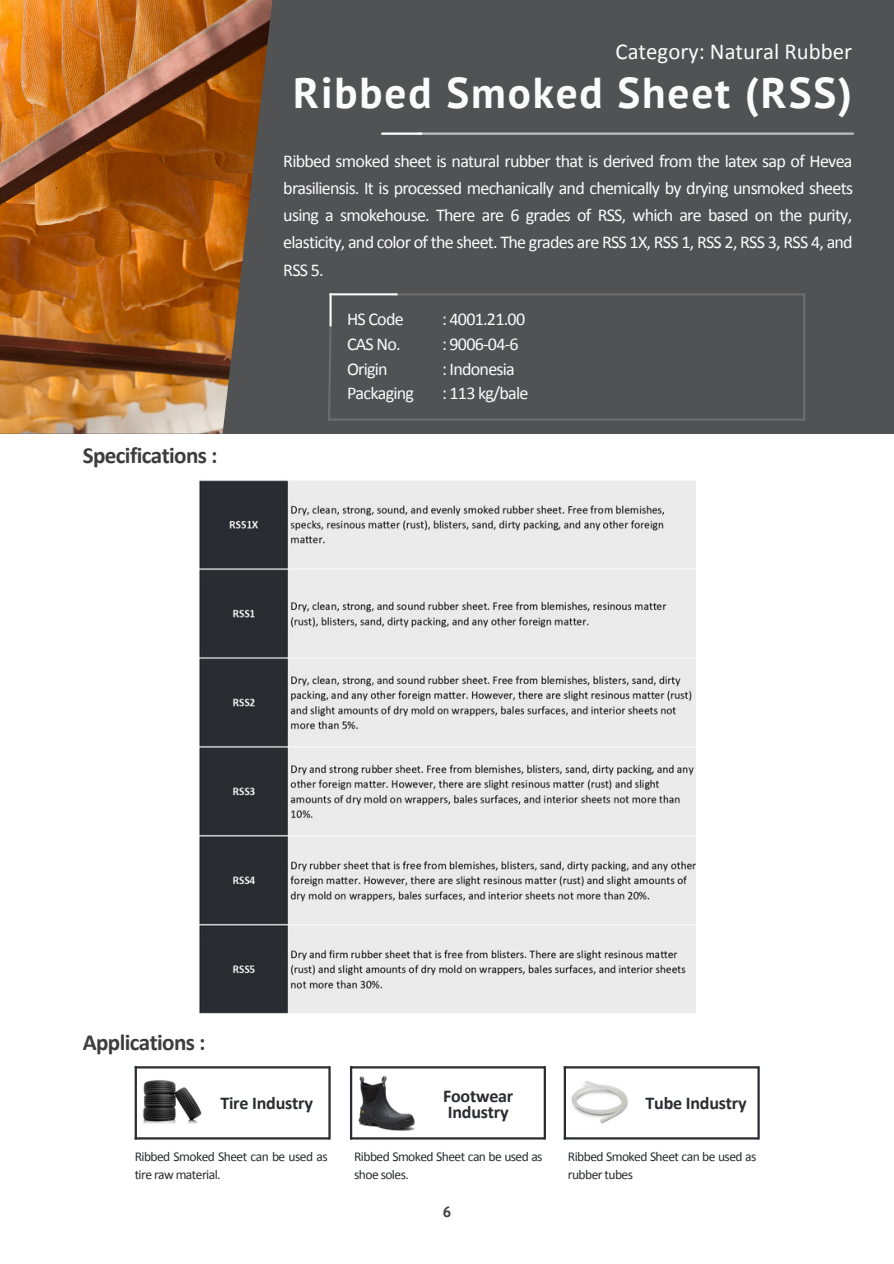
<style>
.page{position:relative;width:894px;height:1264px;background:#fff}
.page>*{position:absolute;margin:0;border:0;box-sizing:border-box;transform-origin:0 0}
.t1{font:700 43.05px "PT Sans";letter-spacing:.045em;color:#fbfbfd}
.t2{font:700 23.1px "Calibri";letter-spacing:-.025em;color:#3d3d3d}
.t3{font:22.8px "Calibri";color:#fbfbfd}
.t4{font:18px/27px "Calibri";letter-spacing:-.04em;color:#fbfbfd;text-align:justify}
.t5{font:700 18px "Calibri";letter-spacing:-.01em;color:#292c31}
.t6{font:700 15px "PT Sans";color:#3d3d3d}
.t7{font:13.5px/18px "Calibri";letter-spacing:-.04em;color:#292c31}
</style>
<div class="page">
<div style="left:0;top:0;width:893px;height:433px;background:#515254"></div>
<hr style="left:417px;top:132px;width:436px;height:3px;background:#bcc1c4">
<hr style="left:393px;top:293px;width:411px;height:2px;background:#6d6d6d">
<hr style="left:803px;top:293px;width:2px;height:127px;background:#6d6d6d">
<hr style="left:329px;top:418px;width:475px;height:3px;background:#6d6d6d">
<svg style="left:328px;top:320px;width:4px;height:101px"></svg>
<hr style="left:329px;top:293px;width:2px;height:33px;background:#fff">
<hr style="left:329px;top:293px;width:68px;height:2px;background:#fff">
<img style="left:0;top:0;width:273px;height:433px">
<img style="left:199px;top:480px;width:496px;height:533px">
<hr style="left:350px;top:1137px;width:194px;height:2px;background:#292c31">
<hr style="left:350px;top:1066px;width:194px;height:2px;background:#292c31">
<hr style="left:543px;top:1066px;width:3px;height:73px;background:#292c31">
<hr style="left:350px;top:1066px;width:2px;height:73px;background:#292c31">
<img style="left:358px;top:1076px;width:57px;height:55px">
<hr style="left:563px;top:1137px;width:195px;height:2px;background:#292c31">
<hr style="left:563px;top:1066px;width:195px;height:2px;background:#292c31">
<hr style="left:757px;top:1066px;width:2px;height:73px;background:#292c31">
<hr style="left:563px;top:1066px;width:3px;height:73px;background:#292c31">
<img style="left:571px;top:1081px;width:57px;height:43px">
<hr style="left:135px;top:1137px;width:194px;height:2px;background:#292c31">
<hr style="left:135px;top:1066px;width:194px;height:2px;background:#292c31">
<hr style="left:328px;top:1066px;width:2px;height:73px;background:#292c31">
<hr style="left:135px;top:1066px;width:2px;height:73px;background:#292c31">
<img style="left:143px;top:1080px;width:59px;height:44px">
<hr style="left:381px;top:132px;width:41px;height:3px;background:#fff">
<p class="t3" style="left:615px;top:42px;width:238px">Category: Natural Rubber</p>
<p class="t1" style="left:293px;top:64px;width:560px">Ribbed Smoked Sheet (RSS)</p>
<p class="t4" style="left:283px;top:149px;width:571px">Ribbed smoked sheet is natural rubber that is derived from the latex sap of Hevea brasiliensis. It is processed mechanically and chemically by drying unsmoked sheets using a smokehouse. There are 6 grades of RSS, which are based on the purity, elasticity, and color of the sheet. The grades are RSS 1X, RSS 1, RSS 2, RSS 3, RSS 4, and RSS 5.</p>
<p class="t2" style="left:83px;top:445px;width:136px">Specifications :</p>
<p class="t4" style="left:347px;top:307px;width:58px">HS Code</p>
<p class="t4" style="left:347px;top:332px;width:55px">CAS No.</p>
<p class="t4" style="left:347px;top:356px;width:42px">Origin</p>
<p class="t4" style="left:347px;top:381px;width:69px">Packaging</p>
<p class="t4" style="left:442px;top:307px;width:84px">: 4001.21.00</p>
<p class="t4" style="left:442px;top:332px;width:78px">: 9006-04-6</p>
<p class="t4" style="left:442px;top:356px;width:74px">: Indonesia</p>
<p class="t4" style="left:442px;top:381px;width:88px">: 113 kg/bale</p>
<p class="t2" style="left:83px;top:1032px;width:124px">Applications :</p>
<p class="t5" style="left:443px;top:1088px;width:72px">Footwear</p>
<p class="t5" style="left:447px;top:1104px;width:62px">Industry</p>
<p class="t5" style="left:220px;top:1095px;width:94px">Tire Industry</p>
<p class="t5" style="left:645px;top:1095px;width:102px">Tube Industry</p>
<p class="t7" style="left:135px;top:1148px;width:194px">Ribbed Smoked Sheet can be used as tire raw material.</p>
<p class="t7" style="left:354px;top:1148px;width:190px">Ribbed Smoked Sheet can be used as shoe soles.</p>
<p class="t6" style="left:443px;top:1202px;width:10px">6</p>
<p class="t7" style="left:567px;top:1148px;width:190px">Ribbed Smoked Sheet can be used as rubber tubes</p>
</div>
